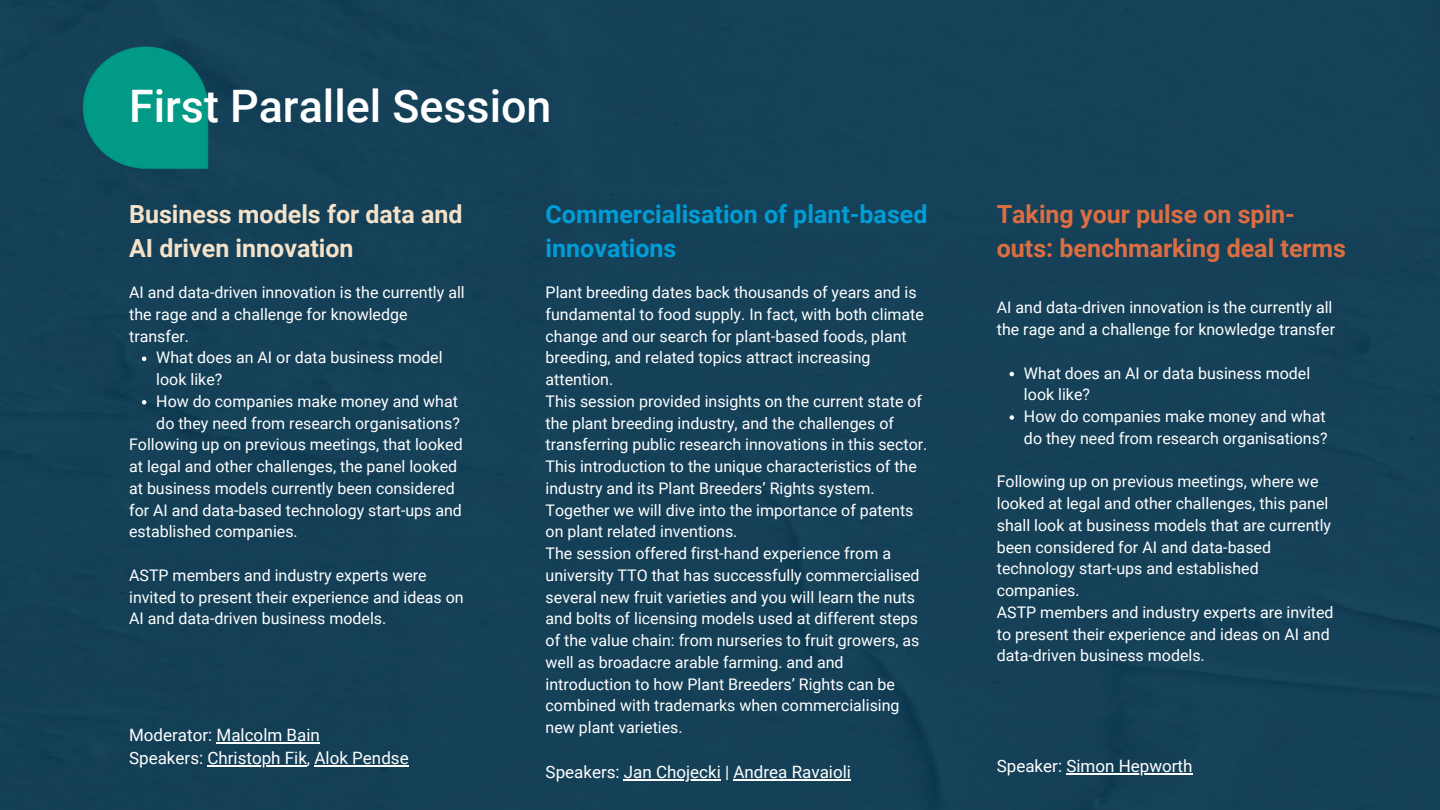
<style>
.page{position:relative;width:1440px;height:810px;background:#154158}
.page>*{position:absolute;margin:0;border:0;box-sizing:border-box;transform-origin:0 0}
.t1{font:500 44.8px "Roboto";color:#fff}
.t2{font:700 25px/34.5px "Roboto";color:#dd6e42}
.t3{font:700 25px/34.5px "Roboto";color:#f5e2c8}
.t4{font:700 25px/34.5px "Roboto";color:#009dd6}
.t5{font:17px "Roboto";color:#fff}
.t6{font:16px/21.8px "Roboto";color:#fff}
</style>
<div class="page">
<img style="left:81px;top:43px;width:129px;height:129px">
<svg style="left:142px;top:357px;width:4px;height:4px"></svg>
<svg style="left:142px;top:400px;width:4px;height:5px"></svg>
<hr style="left:217px;top:742px;width:103px;height:2px;background:#fff">
<hr style="left:207px;top:765px;width:100px;height:2px;background:#fff">
<hr style="left:315px;top:765px;width:94px;height:2px;background:#fff">
<hr style="left:624px;top:780px;width:97px;height:1px;background:#fff">
<hr style="left:734px;top:780px;width:117px;height:1px;background:#fff">
<svg style="left:1010px;top:372px;width:4px;height:4px"></svg>
<svg style="left:1010px;top:415px;width:4px;height:5px"></svg>
<hr style="left:1066px;top:773px;width:126px;height:2px;background:#fff">
<p class="t1" style="left:129px;top:81px;width:424px">First Parallel Session</p>
<p class="t3" style="left:129px;top:197px;width:335px">Business models for data and<br>AI driven innovation</p>
<p class="t4" style="left:546px;top:197px;width:383px">Commercialisation of plant-based innovations</p>
<p class="t6" style="left:546px;top:282px;width:380px">Plant breeding dates back thousands of years and is fundamental to food supply. In fact, with both climate change and our search for plant-based foods, plant breeding, and related topics attract increasing attention.</p>
<p class="t6" style="left:546px;top:390px;width:383px">This session provided insights on the current state of the plant breeding industry, and the challenges of transferring public research innovations in this sector.<br>This introduction to the unique characteristics of the industry and its Plant Breeders’ Rights system.<br>Together we will dive into the importance of patents on plant related inventions.</p>
<p class="t6" style="left:546px;top:543px;width:376px">The session offered first-hand experience from a university TTO that has successfully commercialised several new fruit varieties and you will learn the nuts and bolts of licensing models used at different steps of the value chain: from nurseries to fruit growers, as well as broadacre arable farming. and and introduction to how Plant Breeders’ Rights can be combined with trademarks when commercialising new plant varieties.</p>
<p class="t5" style="left:546px;top:762px;width:307px">Speakers: Jan Chojecki | Andrea Ravaioli</p>
<h1 class="t6" style="left:129px;top:282px;width:337px">AI and data-driven innovation is the currently all the rage and a challenge for knowledge transfer.</h1>
<h2 class="t6" style="left:156px;top:347px;width:288px">What does an AI or data business model look like?</h2>
<h2 class="t6" style="left:156px;top:390px;width:305px">How do companies make money and what do they need from research organisations?</h2>
<p class="t6" style="left:129px;top:434px;width:335px">Following up on previous meetings, that looked at legal and other challenges, the panel looked at business models currently been considered for AI and data-based technology start-ups and established companies.</p>
<p class="t6" style="left:129px;top:564px;width:336px">ASTP members and industry experts were invited to present their experience and ideas on<br>AI and data-driven business models.</p>
<p class="t5" style="left:129px;top:725px;width:192px">Moderator: Malcolm Bain</p>
<p class="t5" style="left:129px;top:748px;width:281px">Speakers: Christoph Fik, Alok Pendse</p>
<p class="t2" style="left:997px;top:197px;width:351px">Taking your pulse on spin&shy;outs: benchmarking deal terms</p>
<p class="t6" style="left:997px;top:297px;width:340px">AI and data-driven innovation is the currently all the rage and a challenge for knowledge transfer</p>
<p class="t6" style="left:1024px;top:362px;width:288px">What does an AI or data business model look like?</p>
<p class="t6" style="left:1024px;top:406px;width:305px">How do companies make money and what do they need from research organisations?</p>
<p class="t6" style="left:997px;top:471px;width:336px">Following up on previous meetings, where we looked at legal and other challenges, this panel shall look at business models that are currently been considered for AI and data-based technology start-ups and established companies.</p>
<p class="t6" style="left:997px;top:601px;width:338px">ASTP members and industry experts are invited to present their experience and ideas on AI and data-driven business models.</p>
<p class="t5" style="left:997px;top:756px;width:197px">Speaker: Simon Hepworth</p>
</div>
